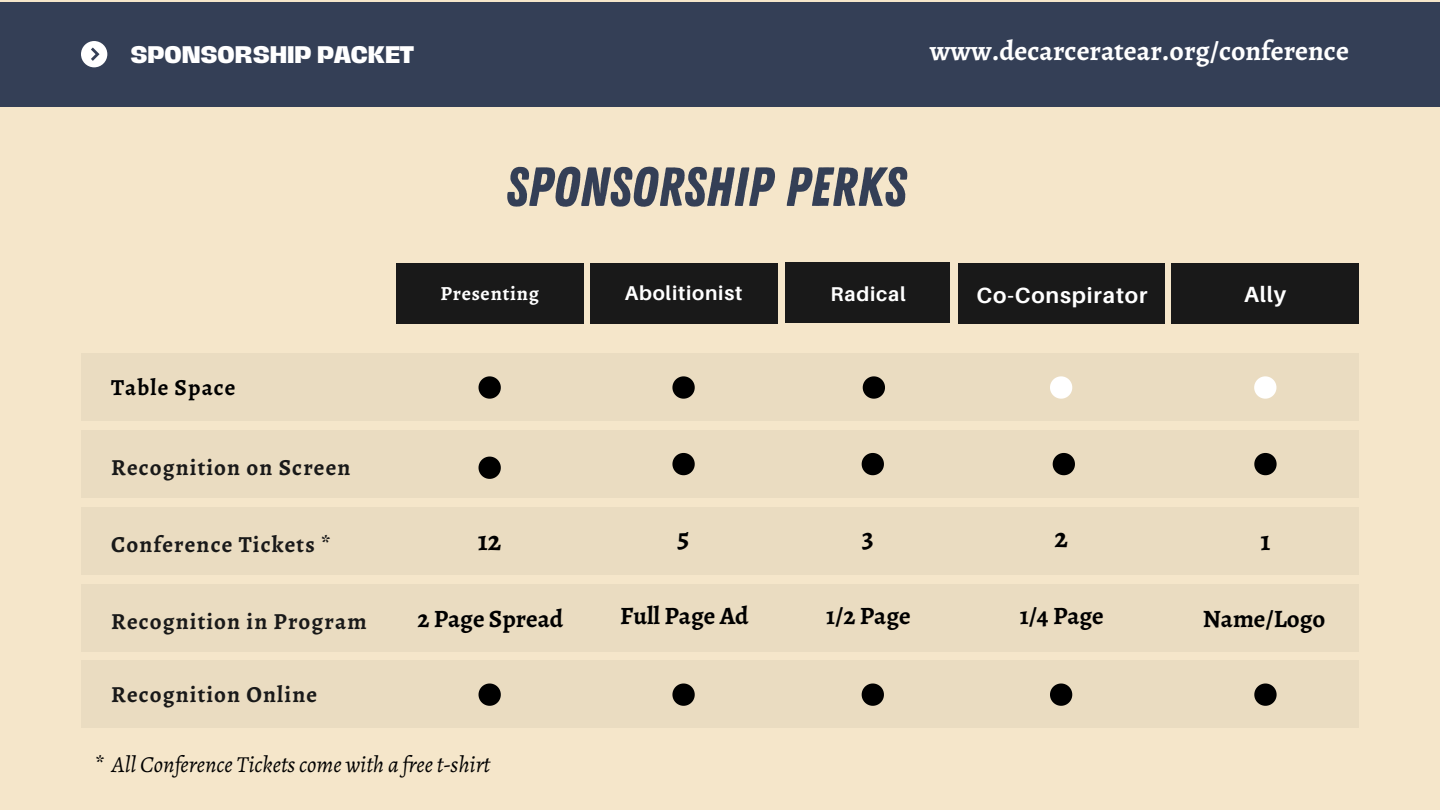
<style>
.page{position:relative;width:1440px;height:810px;background:#f5e6ca}
.page>*{position:absolute;margin:0;border:0;box-sizing:border-box;transform-origin:0 0}
.t1{font:55px "Zing Rust Base";color:#343f56}
.t2{font:700 28px "Alegreya";color:#fff}
.t3{font:700 28px "Alegreya";color:#000}
.t4{font:700 25px "Alegreya";color:#000}
.t5{font:700 23px "Alegreya";letter-spacing:.05em;color:#191919}
.t6{font:italic 23px "Alegreya";color:#000}
.t7{font:700 23px "Alegreya";letter-spacing:.05em;color:#000}
.t8{font:700 22px "Aileron";letter-spacing:.04em;color:#fff}
.t9{font:800 22px "Hagrid";color:#fff}
.t10{font:700 20px "Aileron";letter-spacing:.04em;color:#fff}
.t11{font:700 20px "Alegreya";letter-spacing:.04em;color:#fff}
</style>
<div class="page">
<div style="left:0;top:3px;width:1440px;height:104px;background:#343f56"></div>
<svg style="left:81px;top:41px;width:26px;height:26px"></svg>
<div style="left:396px;top:263px;width:188px;height:61px;background:#191919"></div>
<div style="left:590px;top:263px;width:187px;height:61px;background:#191919"></div>
<div style="left:785px;top:262px;width:165px;height:61px;background:#191919"></div>
<div style="left:958px;top:263px;width:207px;height:61px;background:#191919"></div>
<div style="left:1172px;top:263px;width:187px;height:61px;background:#191919"></div>
<div style="left:81px;top:354px;width:1278px;height:67px;background:#eadcc1"></div>
<div style="left:81px;top:430px;width:1278px;height:68px;background:#eadcc1"></div>
<div style="left:81px;top:507px;width:1278px;height:68px;background:#eadcc1"></div>
<div style="left:81px;top:584px;width:1278px;height:67px;background:#eadcc1"></div>
<svg style="left:1254px;top:453px;width:23px;height:22px"></svg>
<svg style="left:862px;top:453px;width:22px;height:22px"></svg>
<svg style="left:1053px;top:453px;width:22px;height:22px"></svg>
<svg style="left:672px;top:453px;width:23px;height:22px"></svg>
<svg style="left:479px;top:457px;width:22px;height:22px"></svg>
<svg style="left:479px;top:376px;width:22px;height:23px"></svg>
<svg style="left:863px;top:376px;width:22px;height:23px"></svg>
<svg style="left:1050px;top:376px;width:22px;height:23px"></svg>
<svg style="left:1254px;top:376px;width:22px;height:23px"></svg>
<svg style="left:672px;top:376px;width:23px;height:23px"></svg>
<div style="left:81px;top:661px;width:1278px;height:67px;background:#eadcc1"></div>
<svg style="left:1254px;top:684px;width:23px;height:22px"></svg>
<svg style="left:862px;top:684px;width:22px;height:22px"></svg>
<svg style="left:1050px;top:684px;width:22px;height:22px"></svg>
<svg style="left:672px;top:684px;width:23px;height:22px"></svg>
<svg style="left:479px;top:684px;width:22px;height:22px"></svg>
<h5 class="t9" style="left:130px;top:43px;width:285px">SPONSORSHIP PACKET</h5>
<h2 class="t2" style="left:930px;top:32px;width:420px">www.decarceratear.org/conference</h2>
<p class="t1" style="left:506px;top:155px;width:402px">SPONSORSHIP PERKS</p>
<p class="t7" style="left:111px;top:372px;width:126px">Table Space</p>
<h3 class="t5" style="left:111px;top:452px;width:241px">Recognition on Screen</h3>
<p class="t5" style="left:111px;top:529px;width:221px">Conference Tickets *</p>
<p class="t5" style="left:111px;top:605px;width:257px">Recognition in Program</p>
<p class="t5" style="left:111px;top:679px;width:207px">Recognition Online</p>
<h1 class="t11" style="left:440px;top:280px;width:100px">Presenting</h1>
<p class="t10" style="left:625px;top:280px;width:119px">Abolitionist</p>
<p class="t10" style="left:831px;top:281px;width:77px">Radical</p>
<p class="t8" style="left:977px;top:282px;width:172px">Co-Conspirator</p>
<p class="t8" style="left:1244px;top:281px;width:44px">Ally</p>
<p class="t3" style="left:478px;top:522px;width:25px">12</p>
<p class="t3" style="left:678px;top:518px;width:13px">5</p>
<p class="t3" style="left:862px;top:518px;width:14px">3</p>
<h3 class="t3" style="left:1054px;top:518px;width:15px">2</h3>
<p class="t3" style="left:1260px;top:522px;width:12px">1</p>
<p class="t4" style="left:417px;top:602px;width:147px">2 Page Spread</p>
<p class="t4" style="left:620px;top:598px;width:130px">Full Page Ad</p>
<p class="t4" style="left:826px;top:598px;width:86px">1/2 Page</p>
<p class="t4" style="left:1020px;top:598px;width:86px">1/4 Page</p>
<h3 class="t4" style="left:1203px;top:602px;width:124px">Name/Logo</h3>
<p class="t6" style="left:94px;top:749px;width:398px">* All Conference Tickets come with a free t-shirt</p>
</div>
